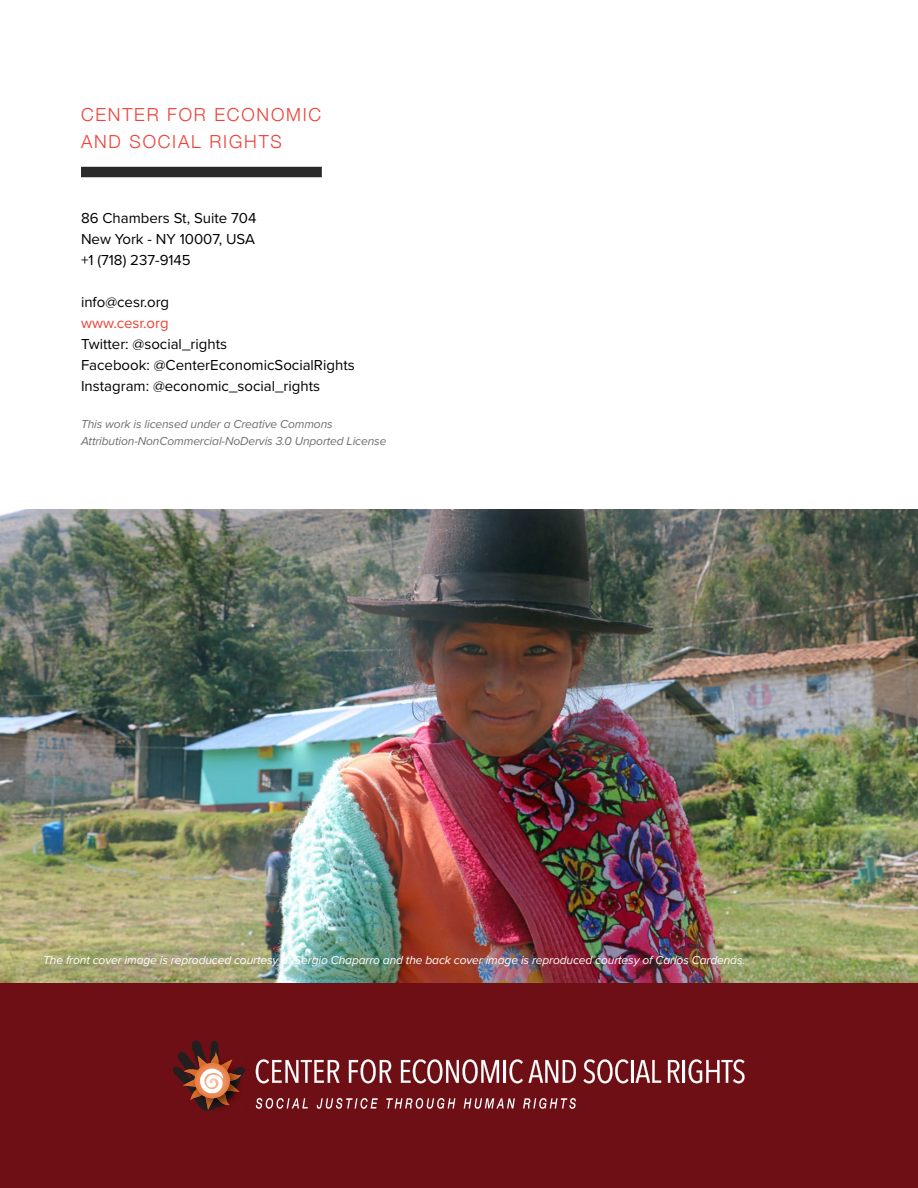
<style>
.page{position:relative;width:918px;height:1188px;background:#fff}
.page>*{position:absolute;margin:0;border:0;box-sizing:border-box;transform-origin:0 0}
.t1{font:300 18px/27px "Helvetica Neue";letter-spacing:.1em;color:#ef4136}
.t2{font:15px/21px "Proxima Nova";color:#000;text-align:justify}
.t3{font:15px "Proxima Nova";color:#ef4136}
.t4{font:italic 12px "Proxima Nova";letter-spacing:-.01em;color:#fff}
.t5{font:italic 12px/16.5px "Proxima Nova";letter-spacing:-.01em;color:#6d6e71}
</style>
<div class="page">
<div style="left:0;top:983px;width:918px;height:205px;background:#6d0f14"></div>
<svg style="left:256px;top:1059px;width:84px;height:24px"></svg>
<svg style="left:349px;top:1059px;width:43px;height:24px"></svg>
<svg style="left:401px;top:1059px;width:175px;height:24px"></svg>
<svg style="left:583px;top:1059px;width:78px;height:24px"></svg>
<svg style="left:668px;top:1059px;width:77px;height:24px"></svg>
<svg style="left:256px;top:1098px;width:52px;height:11px"></svg>
<svg style="left:317px;top:1098px;width:61px;height:11px"></svg>
<svg style="left:386px;top:1098px;width:69px;height:11px"></svg>
<svg style="left:464px;top:1098px;width:51px;height:11px"></svg>
<svg style="left:523px;top:1098px;width:53px;height:11px"></svg>
<svg style="left:173px;top:1040px;width:72px;height:71px"></svg>
<img style="left:0;top:510px;width:918px;height:472px">
<div style="left:81px;top:167px;width:241px;height:10px;background:#292929"></div>
<p class="t1" style="left:81px;top:100px;width:242px">CENTER FOR ECONOMIC<br>AND SOCIAL RIGHTS</p>
<p class="t2" style="left:81px;top:207px;width:177px">86 Chambers St, Suite 704<br>New York - NY 10007, USA +1 (718) 237-9145</p>
<p class="t2" style="left:81px;top:291px;width:90px">info@cesr.org</p>
<p class="t3" style="left:81px;top:312px;width:89px">www.cesr.org</p>
<p class="t2" style="left:81px;top:333px;width:275px;text-align:left">Twitter: @social_rights<br>Facebook: @CenterEconomicSocialRights<br>Instagram: @economic_social_rights</p>
<p class="t5" style="left:81px;top:416px;width:307px">This work is licensed under a Creative Commons<br>Attribution-NonCommercial-NoDervis 3.0 Unported License</p>
<p class="t4" style="left:43px;top:951px;width:704px">The front cover image is reproduced courtesy of Sergio Chaparro and the back cover image is reproduced courtesy of Carlos Cardenás.</p>
</div>
